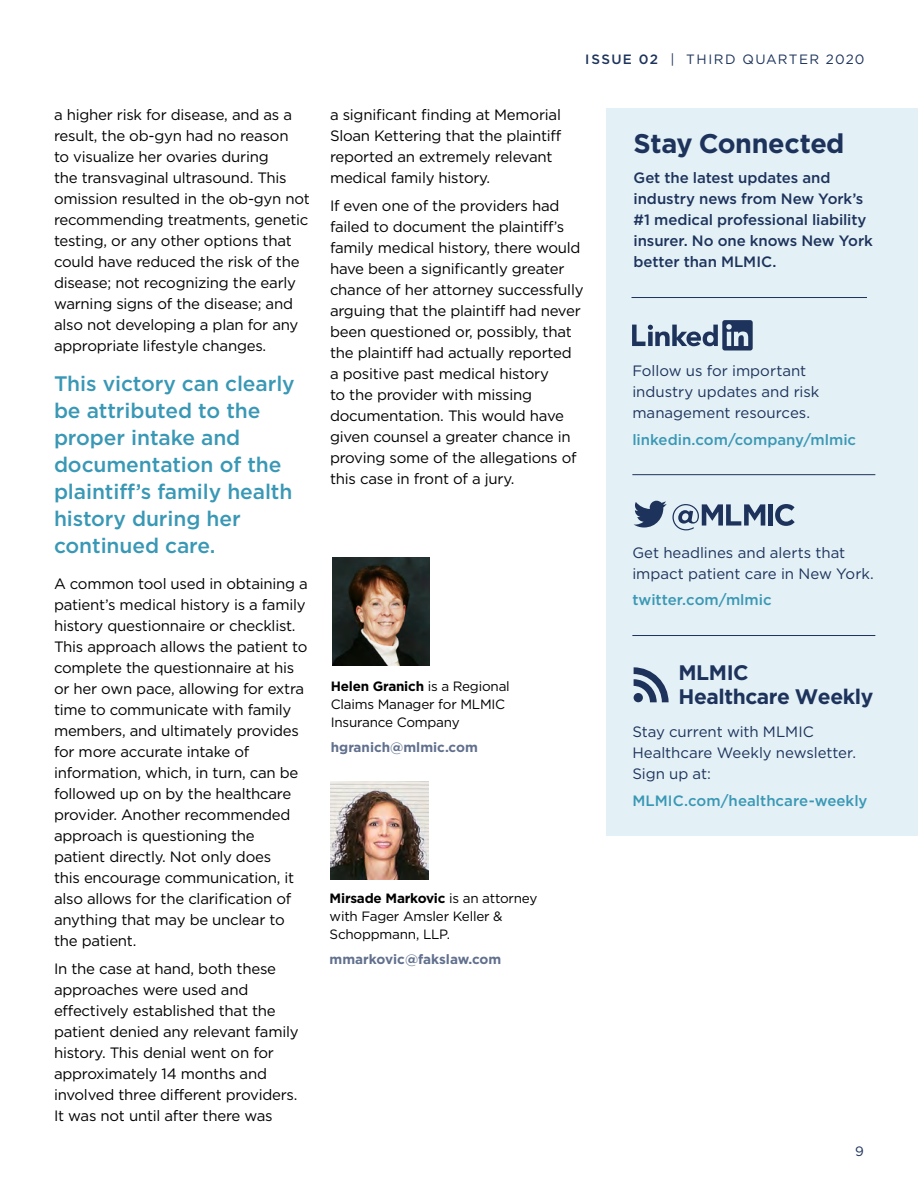
<style>
.page{position:relative;width:918px;height:1188px;background:#fff}
.page>*{position:absolute;margin:0;border:0;box-sizing:border-box;transform-origin:0 0}
.t1{font:700 27px "Gotham";letter-spacing:-.02em;color:#1d335c}
.t2{font:500 21px/27px "Gotham";letter-spacing:-.005em;color:#3998b5}
.t3{font:700 21px/24px "Gotham";letter-spacing:-.02em;color:#1d335c}
.t4{font:15px/21px "Gotham";letter-spacing:-.015em;color:#000}
.t5{font:15px/21px "Gotham";color:#1d335c}
.t6{font:500 15px/21px "Gotham";letter-spacing:-.005em;color:#1d335c}
.t7{font:500 15px "Gotham";color:#3998b5}
.t8{font:13.5px/18px "Gotham";letter-spacing:-.015em;color:#000}
.t9{font:700 13.5px "Gotham";color:#61708d}
.t10{font:13.5px "Gotham";letter-spacing:.09em;color:#1d335c}
.s1{font-weight:500}
.s2{font-weight:700}
</style>
<div class="page">
<div style="left:606px;top:108px;width:312px;height:727px;background:#e3f0f5"></div>
<hr style="left:632px;top:474px;width:243px;height:1px;background:#1d335c">
<hr style="left:632px;top:635px;width:243px;height:1px;background:#1d335c">
<hr style="left:632px;top:297px;width:235px;height:1px;background:#1d335c">
<svg style="left:634px;top:501px;width:131px;height:29px"></svg>
<div style="left:768px;top:504px;width:5px;height:22px;background:#1d335c"></div>
<svg style="left:775px;top:504px;width:20px;height:22px"></svg>
<svg style="left:632px;top:320px;width:121px;height:31px"></svg>
<svg style="left:634px;top:667px;width:35px;height:35px"></svg>
<div style="left:634px;top:693px;width:9px;height:9px;background:#1d335c;border-radius:50%"></div>
<img style="left:331px;top:782px;width:97px;height:97px">
<img style="left:332px;top:557px;width:97px;height:108px">
<p class="t4" style="left:54px;top:104px;width:258px">a higher risk for disease, and as a result, the ob-gyn had no reason<br>to visualize her ovaries during<br>the transvaginal ultrasound. This omission resulted in the ob-gyn not recommending treatments, genetic testing, or any other options that could have reduced the risk of the disease; not recognizing the early warning signs of the disease; and also not developing a plan for any appropriate lifestyle changes.</p>
<h2 class="t2" style="left:54px;top:370px;width:242px">This victory can clearly be attributed to the proper intake and documentation of the plaintiff’s family health history during her continued care.</h2>
<p class="t4" style="left:54px;top:573px;width:255px">A common tool used in obtaining a patient’s medical history is a family history questionnaire or checklist.<br>This approach allows the patient to complete the questionnaire at his or her own pace, allowing for extra time to communicate with family members, and ultimately provides for more accurate intake of information, which, in turn, can be followed up on by the healthcare provider. Another recommended approach is questioning the patient directly. Not only does<br>this encourage communication, it also allows for the clarification of anything that may be unclear to the patient.</p>
<p class="t4" style="left:54px;top:958px;width:246px">In the case at hand, both these approaches were used and effectively established that the patient denied any relevant family history. This denial went on for approximately 14 months and involved three different providers.<br>It was not until after there was</p>
<p class="t10" style="left:585px;top:51px;width:281px"><span class="s1">ISSUE 02</span> | THIRD QUARTER 2020</p>
<p class="t4" style="left:330px;top:104px;width:233px">a significant finding at Memorial<br>Sloan Kettering that the plaintiff reported an extremely relevant medical family history.</p>
<p class="t4" style="left:330px;top:195px;width:255px">If even one of the providers had failed to document the plaintiff’s family medical history, there would have been a significantly greater chance of her attorney successfully arguing that the plaintiff had never been questioned or, possibly, that the plaintiff had actually reported a positive past medical history<br>to the provider with missing documentation. This would have given counsel a greater chance in proving some of the allegations of this case in front of a jury.</p>
<p class="t8" style="left:331px;top:677px;width:180px"><span class="s2">Helen Granich</span> is a Regional<br>Claims Manager for MLMIC<br>Insurance Company</p>
<p class="t9" style="left:331px;top:739px;width:149px">hgranich@mlmic.com</p>
<p class="t8" style="left:330px;top:890px;width:209px"><span class="s2">Mirsade Markovic</span> is an attorney with Fager Amsler Keller &amp;<br>Schoppmann, LLP.</p>
<p class="t9" style="left:330px;top:951px;width:173px">mmarkovic@fakslaw.com</p>
<h1 class="t1" style="left:634px;top:127px;width:212px">Stay Connected</h1>
<p class="t6" style="left:634px;top:167px;width:241px">Get the latest updates and industry news from New York’s #1 medical professional liability insurer. No one knows New York better than MLMIC.</p>
<p class="t5" style="left:632px;top:360px;width:189px">Follow us for important industry updates and risk management resources.</p>
<p class="t7" style="left:632px;top:430px;width:225px">linkedin.com/company/mlmic</p>
<p class="t5" style="left:632px;top:542px;width:243px">Get headlines and alerts that impact patient care in New York.</p>
<p class="t7" style="left:632px;top:591px;width:141px">twitter.com/mlmic</p>
<h2 class="t3" style="left:678px;top:660px;width:196px">MLMIC<br>Healthcare Weekly</h2>
<p class="t5" style="left:632px;top:721px;width:225px">Stay current with MLMIC<br>Healthcare Weekly newsletter.<br>Sign up at:</p>
<p class="t7" style="left:632px;top:791px;width:237px">MLMIC.com/healthcare-weekly</p>
<p class="t10" style="left:855px;top:1143px;width:10px">9</p>
</div>
